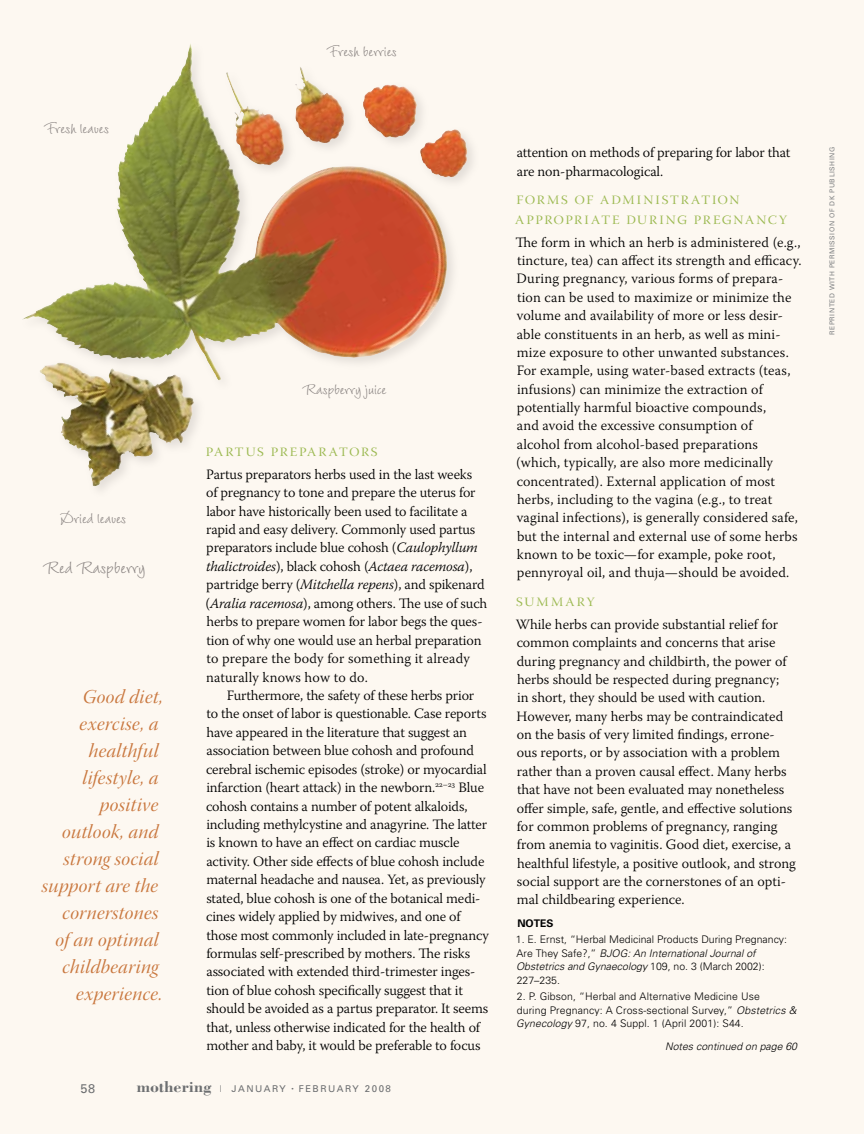
<style>
.page{position:relative;width:864px;height:1134px;background:#fdf8f1}
.page>*{position:absolute;margin:0;border:0;box-sizing:border-box;transform-origin:0 0}
.t1{font:21px "LT Wiesbaden Swing";color:#8b8583}
.t2{font:19.5px/27px "Warnock Pro It Disp";letter-spacing:.015em;color:#c9773e;text-align:right}
.t3{font:18px/19.5px "Warnock Pro Light Disp";letter-spacing:.065em;color:#9dba53}
.t4{font:18px "LT Wiesbaden Swing";color:#8b8583}
.t5{font:300 14.25px/18.5px "Warnock Pro";color:#000}
.t6{font:12.6px "Univers";color:#6d6f71}
.t7{font:300 10.5px/13.5px "Univers";letter-spacing:.01em;color:#000}
.t8{font:italic 300 10.5px "Univers";color:#000}
.t9{font:700 10.5px "Univers";color:#000}
.t10{font:9.3px "Univers";letter-spacing:.155em;color:#6d6f71}
.t11{font:6.75px "Univers";letter-spacing:.075em;color:#808284}
.s1{font-style:italic}
.s2{font-family:"Bodoni";font-weight:700;font-size:16.05px}
.s3{font-weight:300}
.s4{font-size:6.75px}
.s5{font-size:9.75px}
</style>
<div class="page">
<div style="left:19px;top:40px;width:463px;height:460px;background:#8b8583;opacity:.22"></div>
<p class="t4" style="left:327px;top:39px;width:72px">Fresh berries</p>
<p class="t4" style="left:44px;top:116px;width:67px">Fresh leaves</p>
<p class="t4" style="left:60px;top:506px;width:68px">Dried leaves</p>
<h1 class="t1" style="left:43px;top:554px;width:104px">Red Raspberry</h1>
<h2 class="t2" style="left:42px;top:685px;width:123px">Good diet, exercise, a healthful lifestyle, a positive outlook, and strong social support are the cornerstones<br>of an optimal childbearing experience.</h2>
<p class="t4" style="left:302px;top:377px;width:86px">Raspberry juice</p>
<p class="t3" style="left:206px;top:442px;width:174px">partus preparators</p>
<p class="t5" style="left:206px;top:465px;width:283px">Partus preparators herbs used in the last weeks<br>of pregnancy to tone and prepare the uterus for labor have historically been used to facilitate a rapid and easy delivery. Commonly used partus preparators include blue cohosh (<span class="s1">Caulophyllum thalictroides</span>), black cohosh (<span class="s1">Actaea racemosa</span>), partridge berry (<span class="s1">Mitchella repens</span>), and spikenard (<span class="s1">Aralia racemosa</span>), among others. The use of such herbs to prepare women for labor begs the ques&shy;tion of why one would use an herbal preparation to prepare the body for something it already naturally knows how to do.</p>
<p class="t5" style="left:206px;top:686px;width:284px;text-indent:21px">Furthermore, the safety of these herbs prior to the onset of labor is questionable. Case reports have appeared in the literature that suggest an association between blue cohosh and profound cerebral ischemic episodes (stroke) or myocardial infarction (heart attack) in the newborn.<sup>22–23</sup> Blue cohosh contains a number of potent alkaloids, including methylcystine and anagyrine. The latter is known to have an effect on cardiac muscle activity. Other side effects of blue cohosh include maternal headache and nausea. Yet, as previously stated, blue cohosh is one of the botanical medi&shy;cines widely applied by midwives, and one of those most commonly included in late-pregnancy formulas self-prescribed by mothers. The risks associated with extended third-trimester inges&shy;tion of blue cohosh specifically suggest that it should be avoided as a partus preparator. It seems that, unless otherwise indicated for the health of mother and baby, it would be preferable to focus</p>
<p class="t6" style="left:81px;top:1080px;width:16px">58</p>
<p class="t10" style="left:137px;top:1083px;width:256px"><span class="s2">mothering</span> <span class="s3">|</span> JANUARY <span class="s4">•</span> FEBRUARY <span class="s5">2008</span></p>
<p class="t5" style="left:517px;top:143px;width:275px">attention on methods of preparing for labor that are non-pharmacological.</p>
<p class="t3" style="left:515px;top:190px;width:274px">forms of administration appropriate during pregnancy</p>
<p class="t5" style="left:515px;top:233px;width:288px">The form in which an herb is administered (e.g., tincture, tea) can affect its strength and efficacy.<br>During pregnancy, various forms of prepara&shy;tion can be used to maximize or minimize the volume and availability of more or less desir&shy;able constituents in an herb, as well as mini&shy;mize exposure to other unwanted substances.<br>For example, using water-based extracts (teas, infusions) can minimize the extraction of potentially harmful bioactive compounds,<br>and avoid the excessive consumption of<br>alcohol from alcohol-based preparations (which, typically, are also more medicinally concentrated). External application of most herbs, including to the vagina (e.g., to treat vaginal infections), is generally considered safe, but the internal and external use of some herbs known to be toxic—for example, poke root, pennyroyal oil, and thuja—should be avoided.</p>
<p class="t3" style="left:516px;top:592px;width:81px">summary</p>
<p class="t5" style="left:516px;top:615px;width:282px">While herbs can provide substantial relief for common complaints and concerns that arise during pregnancy and childbirth, the power of herbs should be respected during pregnancy;<br>in short, they should be used with caution.<br>However, many herbs may be contraindicated on the basis of very limited findings, errone&shy;ous reports, or by association with a problem rather than a proven causal effect. Many herbs that have not been evaluated may nonetheless offer simple, safe, gentle, and effective solutions for common problems of pregnancy, ranging from anemia to vaginitis. Good diet, exercise, a healthful lifestyle, a positive outlook, and strong social support are the cornerstones of an opti&shy;mal childbearing experience.</p>
<p class="t9" style="left:517px;top:916px;width:38px">NOTES</p>
<p class="t7" style="left:516px;top:933px;width:273px">1. E. Ernst, “Herbal Medicinal Products During Pregnancy:<br>Are They Safe?,” <span class="s1">BJOG: An International Journal of Obstetrics and Gynaecology</span> 109, no. 3 (March 2002):<br>227–235.</p>
<p class="t7" style="left:516px;top:990px;width:282px">2. P. Gibson, “Herbal and Alternative Medicine Use<br>during Pregnancy: A Cross-sectional Survey,” <span class="s1">Obstetrics &amp;<br>Gynecology</span> 97, no. 4 Suppl. 1 (April 2001): S44.</p>
<p class="t8" style="left:665px;top:1040px;width:133px">Notes continued on page 60</p>
<p class="t11" style="left:828px;top:335px;width:189px;rotate:-90deg">REPRINTED WITH PERMISSION OF DK PUBLISH ING</p>
</div>
